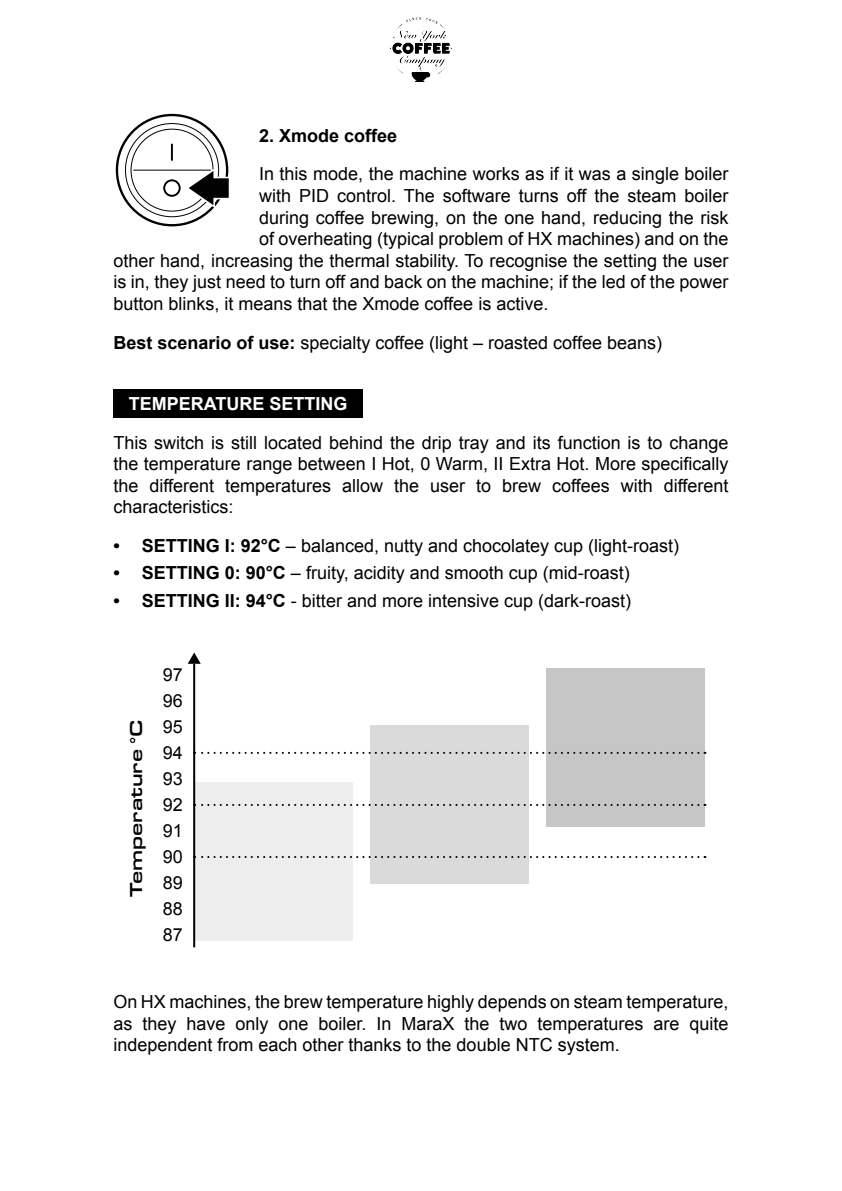
<style>
.page{position:relative;width:842px;height:1191px;background:#fff}
.page>*{position:absolute;margin:0;border:0;box-sizing:border-box;transform-origin:0 0}
.t1{font:18px/26px "Arial";color:#000;text-align:justify}
.t2{font:700 18px "Arial";color:#fff}
.t3{font:700 18px "Arial";color:#000}
.t4{font:500 18px "Eurostile Ext";color:#000}
.s1{font-weight:700}
</style>
<div class="page">
<svg style="left:116px;top:114px;width:113px;height:112px"></svg>
<div style="left:113px;top:389px;width:250px;height:28px;background:#000"></div>
<div style="left:370px;top:725px;width:159px;height:159px;background:#dadada"></div>
<div style="left:546px;top:668px;width:158px;height:159px;background:#c6c6c6"></div>
<div style="left:194px;top:782px;width:159px;height:158px;background:#ededed"></div>
<svg style="left:195px;top:752px;width:503px;height:2px"></svg>
<svg style="left:195px;top:804px;width:503px;height:2px"></svg>
<svg style="left:195px;top:856px;width:503px;height:2px"></svg>
<hr style="left:193px;top:664px;width:2px;height:283px;background:#000">
<svg style="left:188px;top:652px;width:13px;height:12px"></svg>
<img style="left:389px;top:17px;width:63px;height:64px">
<p class="t3" style="left:259px;top:124px;width:140px">2. Xmode coffee</p>
<p class="t1" style="left:259px;top:161px;width:471px">In this mode, the machine works as if it was a single boiler</p>
<p class="t1" style="left:259px;top:183px;width:471px">with PID control. The software turns off the steam boiler</p>
<p class="t1" style="left:259px;top:204px;width:471px">during coffee brewing, on the one hand, reducing the risk</p>
<p class="t1" style="left:259px;top:226px;width:471px">of overheating (typical problem of HX machines) and on the</p>
<p class="t1" style="left:113px;top:248px;width:617px">other hand, increasing the thermal stability. To recognise the setting the user</p>
<p class="t1" style="left:113px;top:269px;width:617px">is in, they just need to turn off and back on the machine; if the led of the power</p>
<p class="t1" style="left:113px;top:291px;width:436px">button blinks, it means that the Xmode coffee is active.</p>
<p class="t1" style="left:113px;top:329px;width:550px"><span class="s1">Best scenario of use:</span> specialty coffee (light – roasted coffee beans)</p>
<p class="t2" style="left:129px;top:391px;width:220px">TEMPERATURE SETTING</p>
<p class="t1" style="left:113px;top:432px;width:617px;line-height:21.6px">This switch is still located behind the drip tray and its function is to change the temperature range between I Hot, 0 Warm, II Extra Hot. More specifically the different temperatures allow the user to brew coffees with different characteristics:</p>
<p class="t1" style="left:113px;top:533px;width:567px"><span class="s1">• SETTING I: 92°C</span> – balanced, nutty and chocolatey cup (light-roast)</p>
<p class="t1" style="left:113px;top:560px;width:518px"><span class="s1">• SETTING 0: 90°C</span> – fruity, acidity and smooth cup (mid-roast)</p>
<p class="t1" style="left:113px;top:587px;width:519px"><span class="s1">• SETTING II: 94°C</span> - bitter and more intensive cup (dark-roast)</p>
<p class="t4" style="left:126px;top:896px;width:179px;rotate:-90deg">Temperature °C</p>
<p class="t1" style="left:163px;top:662px;width:22px">97<br>96<br>95<br>94<br>93<br>92<br>91<br>90<br>89<br>88<br>87</p>
<p class="t1" style="left:113px;top:991px;width:617px;line-height:21.6px">On HX machines, the brew temperature highly depends on steam temperature, as they have only one boiler. In MaraX the two temperatures are quite independent from each other thanks to the double NTC system.</p>
</div>
